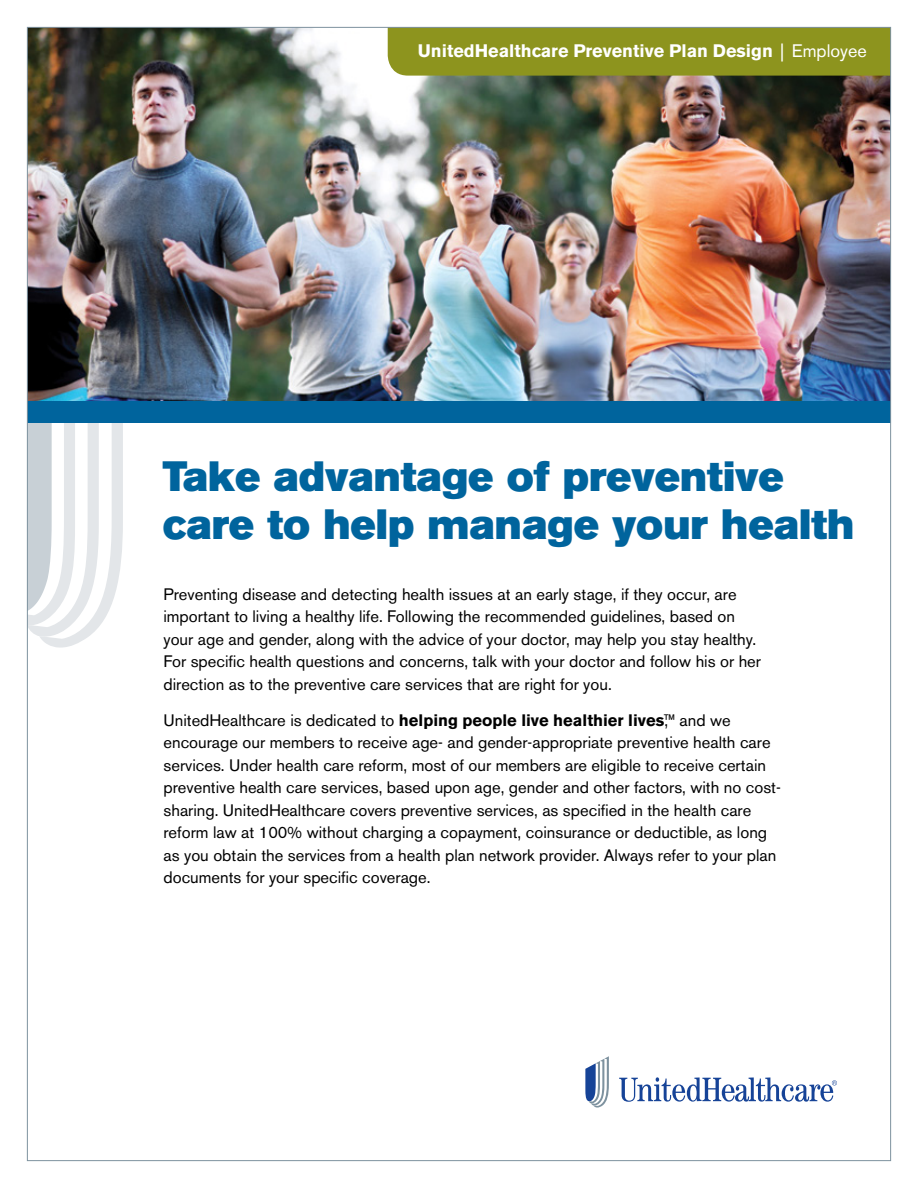
<style>
.page{position:relative;width:918px;height:1188px;background:#fff}
.page>*{position:absolute;margin:0;border:0;box-sizing:border-box;transform-origin:0 0}
.t1{font:42px/48px "Akzidenz Grotesk BE Super";color:#00649d}
.t2{font:700 18px "Akzidenz Grotesk BE";color:#fff}
.t3{font:16.5px/22.5px "Akzidenz Grotesk BE";color:#000}
.s1{font-weight:400}
.s2{font-weight:700}
</style>
<div class="page">
<svg style="left:29px;top:423px;width:94px;height:225px"></svg>
<img style="left:29px;top:29px;width:860px;height:373px">
<svg style="left:619px;top:1077px;width:218px;height:25px"></svg>
<svg style="left:585px;top:1056px;width:24px;height:52px"></svg>
<div style="left:27px;top:402px;width:864px;height:21px;background:#00649d"></div>
<div style="left:388px;top:29px;width:501px;height:47px;background:#8d941e"></div>
<p class="t2" style="left:418px;top:41px;width:451px">UnitedHealthcare Preventive Plan Design <span class="s1">| Employee</span></p>
<h1 class="t1" style="left:163px;top:453px;width:693px">Take advantage of preventive care to help manage your health</h1>
<p class="t3" style="left:164px;top:583px;width:599px">Preventing disease and detecting health issues at an early stage, if they occur, are important to living a healthy life. Following the recommended guidelines, based on your age and gender, along with the advice of your doctor, may help you stay healthy.<br>For specific health questions and concerns, talk with your doctor and follow his or her direction as to the preventive care services that are right for you.</p>
<p class="t3" style="left:164px;top:709px;width:619px">UnitedHealthcare is dedicated to <span class="s2">helping people live healthier lives</span>,™ and we encourage our members to receive age- and gender-appropriate preventive health care services. Under health care reform, most of our members are eligible to receive certain preventive health care services, based upon age, gender and other factors, with no cost&shy;sharing. UnitedHealthcare covers preventive services, as specified in the health care reform law at 100% without charging a copayment, coinsurance or deductible, as long as you obtain the services from a health plan network provider. Always refer to your plan documents for your specific coverage.</p>
</div>
